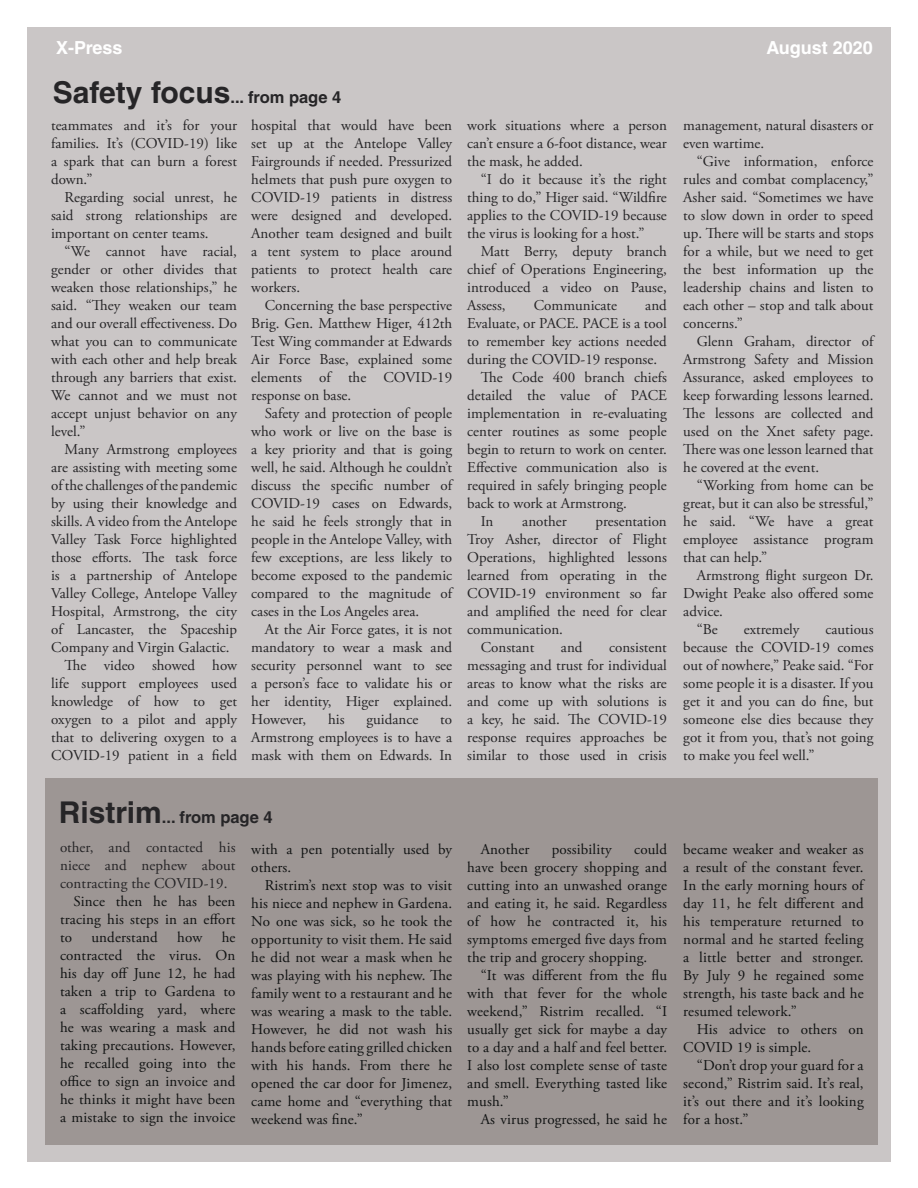
<style>
.page{position:relative;width:918px;height:1188px;background:#fff}
.page>*{position:absolute;margin:0;border:0;box-sizing:border-box;transform-origin:0 0}
.t1{font:700 18px "Helvetica LT Std";color:#fff}
.t2{font:700 16.5px "Helvetica LT Std";color:#262527}
.Normal__Web{font:15px/18px "Adobe Garamond Pro";color:#262527;text-align:justify}
.Normal__Web-2{font:15px/18px "Adobe Garamond Pro";letter-spacing:.01em;color:#111313;text-align:justify}
.s1{font-size:30px}
</style>
<div class="page">
<div style="left:28px;top:27px;width:863px;height:1134px;background:#cac6c6"></div>
<div style="left:45px;top:778px;width:832px;height:367px;background:#9d9694"></div>
<p class="t1" style="left:56px;top:37px;width:68px">X-Press</p>
<p class="t1" style="left:766px;top:37px;width:108px">August 2020</p>
<p class="t2" style="left:53px;top:87px;width:290px"><span class="s1">Safety focus</span>... from page 4</p>
<p class="Normal__Web" style="left:51px;top:117px;width:187px">teammates and it’s for your families. It’s (COVID-19) like a spark that can burn a forest down.”</p>
<p class="Normal__Web" style="left:51px;top:189px;width:187px;text-indent:14px">Regarding social unrest, he said strong relationships are important on center teams.</p>
<p class="Normal__Web" style="left:51px;top:243px;width:187px;text-indent:14px">“We cannot have racial, gender or other divides that weaken those relationships,” he said. “They weaken our team and our overall effectiveness. Do what you can to communicate with each other and help break through any barriers that exist.<br>We cannot and we must not accept unjust behavior on any level.”</p>
<p class="Normal__Web" style="left:51px;top:441px;width:187px;text-indent:14px">Many Armstrong employees are assisting with meeting some of the challenges of the pandemic by using their knowledge and skills. A video from the Antelope Valley Task Force highlighted those efforts. The task force is a partnership of Antelope Valley College, Antelope Valley Hospital, Armstrong, the city of Lancaster, the Spaceship Company and Virgin Galactic.</p>
<p class="Normal__Web" style="left:51px;top:657px;width:187px;text-indent:14px">The video showed how life support employees used knowledge of how to get oxygen to a pilot and apply that to delivering oxygen to a COVID-19 patient in a field</p>
<p class="Normal__Web" style="left:251px;top:117px;width:202px">hospital that would have been set up at the Antelope Valley Fairgrounds if needed. Pressurized helmets that push pure oxygen to COVID-19 patients in distress were designed and developed.<br>Another team designed and built a tent system to place around patients to protect health care workers.</p>
<p class="Normal__Web" style="left:251px;top:297px;width:202px;text-indent:14px">Concerning the base perspective Brig. Gen. Matthew Higer, 412th Test Wing commander at Edwards Air Force Base, explained some elements of the COVID-19 response on base.</p>
<p class="Normal__Web" style="left:251px;top:405px;width:202px;text-indent:14px">Safety and protection of people who work or live on the base is a key priority and that is going well, he said. Although he couldn’t discuss the specific number of COVID-19 cases on Edwards, he said he feels strongly that in people in the Antelope Valley, with few exceptions, are less likely to become exposed to the pandemic compared to the magnitude of cases in the Los Angeles area.</p>
<p class="Normal__Web" style="left:251px;top:621px;width:202px;text-indent:14px">At the Air Force gates, it is not mandatory to wear a mask and security personnel want to see a person’s face to validate his or her identity, Higer explained.<br>However,</p>
<p class="Normal__Web" style="left:467px;top:117px;width:201px">work situations where a person can’t ensure a 6-foot distance, wear the mask, he added.</p>
<p class="Normal__Web" style="left:467px;top:171px;width:201px;text-indent:14px">“I do it because it’s the right thing to do,” Higer said. “Wildfire applies to the COVID-19 because the virus is looking for a host.”</p>
<p class="Normal__Web" style="left:467px;top:243px;width:201px;text-indent:14px">Matt Berry, deputy branch chief of Operations Engineering, introduced a video on Pause, Assess,</p>
<p class="Normal__Web" style="left:683px;top:117px;width:192px">management, natural disasters or even wartime.</p>
<p class="Normal__Web" style="left:683px;top:153px;width:192px;text-indent:14px">“Give information, enforce rules and combat complacency,” Asher said. “Sometimes we have to slow down in order to speed up. There will be starts and stops for a while, but we need to get the best information up the leadership chains and listen to each other – stop and talk about concerns.”</p>
<p class="Normal__Web" style="left:683px;top:333px;width:192px;text-indent:14px">Glenn Graham, director of Armstrong Safety and Mission Assurance, asked employees to keep forwarding lessons learned.<br>The lessons are collected and used on the Xnet safety page.<br>There was one lesson learned that he covered at the event.</p>
<p class="Normal__Web" style="left:683px;top:477px;width:192px;text-indent:14px">“Working from home can be great, but it can also be stressful,” he said. “We have a great employee assistance program that can help.”</p>
<p class="Normal__Web" style="left:683px;top:567px;width:192px;text-indent:14px">Armstrong flight surgeon Dr.<br>Dwight Peake also offered some advice.</p>
<p class="Normal__Web" style="left:697px;top:621px;width:22px">“Be</p>
<p class="Normal__Web" style="left:744px;top:621px;width:57px">extremely</p>
<p class="Normal__Web" style="left:467px;top:297px;width:201px;text-indent:178px">and Evaluate, or PACE. PACE is a tool to remember key actions needed during the COVID-19 response.</p>
<p class="Normal__Web" style="left:467px;top:369px;width:201px;text-indent:14px">The Code 400 branch chiefs detailed the value of PACE implementation in re-evaluating center routines as some people begin to return to work on center.<br>Effective communication also is required in safely bringing people back to work at Armstrong.</p>
<p class="Normal__Web" style="left:481px;top:513px;width:14px">In</p>
<p class="Normal__Web" style="left:522px;top:513px;width:46px">another</p>
<p class="Normal__Web" style="left:534px;top:297px;width:85px">Communicate</p>
<p class="Normal__Web" style="left:467px;top:513px;width:201px;text-indent:128px">presentation Troy Asher, director of Flight Operations, highlighted lessons learned from operating in the COVID-19 environment so far and amplified the need for clear communication.</p>
<p class="Normal__Web" style="left:481px;top:639px;width:55px">Constant</p>
<p class="Normal__Web" style="left:561px;top:639px;width:23px">and</p>
<p class="Normal__Web" style="left:683px;top:621px;width:192px;text-indent:142px">cautious because the COVID-19 comes out of nowhere,” Peake said. “For some people it is a disaster. If you get it and you can do fine, but someone else dies because they got it from you, that’s not going to make you feel well.”</p>
<p class="Normal__Web" style="left:467px;top:639px;width:201px;text-indent:142px">consistent messaging and trust for individual areas to know what the risks are and come up with solutions is a key, he said. The COVID-19 response requires approaches be similar to those used in crisis</p>
<p class="Normal__Web" style="left:328px;top:711px;width:18px">his</p>
<p class="Normal__Web" style="left:367px;top:711px;width:53px">guidance</p>
<p class="Normal__Web" style="left:251px;top:711px;width:202px;text-indent:189px">to Armstrong employees is to have a mask with them on Edwards. In</p>
<p class="t2" style="left:59px;top:807px;width:215px"><span class="s1">Ristrim</span>... from page 4</p>
<p class="Normal__Web" style="left:60px;top:839px;width:177px">other, and contacted his niece and nephew about contracting the COVID-19.</p>
<p class="Normal__Web-2" style="left:60px;top:893px;width:177px;text-indent:14px">Since then he has been tracing his steps in an effort to</p>
<p class="Normal__Web-2" style="left:251px;top:840px;width:202px">with a pen potentially used by others.</p>
<p class="Normal__Web-2" style="left:251px;top:876px;width:202px;text-indent:14px">Ristrim’s next stop was to visit his niece and nephew in Gardena.<br>No one was sick, so he took the opportunity to visit them. He said he did not wear a mask when he was playing with his nephew. The family went to a restaurant and he was wearing a mask to the table.<br>However, he did not wash his hands before eating grilled chicken with his hands. From there he opened the car door for Jimenez, came home and “everything that weekend was fine.”</p>
<p class="Normal__Web-2" style="left:60px;top:929px;width:177px;text-indent:162px">he contracted the virus. On his day off June 12, he had taken a trip to Gardena to a scaffolding yard, where he was wearing a mask and taking precautions. However, he recalled going into the office to sign an invoice and he thinks it might have been a mistake to sign the invoice</p>
<p class="Normal__Web-2" style="left:91px;top:929px;width:68px">understand</p>
<p class="Normal__Web-2" style="left:177px;top:929px;width:27px">how</p>
<p class="Normal__Web-2" style="left:467px;top:841px;width:201px;text-indent:167px">could have been grocery shopping and cutting into an unwashed orange and eating it, he said. Regardless of how he contracted it, his symptoms emerged five days from the trip and grocery shopping.</p>
<p class="Normal__Web-2" style="left:467px;top:967px;width:201px;text-indent:14px">“It was different from the flu with that fever for the whole weekend,” Ristrim recalled. “I usually get sick for maybe a day to a day and a half and feel better.<br>I also lost complete sense of taste and smell. Everything tasted like mush.”</p>
<p class="Normal__Web-2" style="left:481px;top:1111px;width:188px">As virus progressed, he said he</p>
<p class="Normal__Web-2" style="left:481px;top:841px;width:50px">Another</p>
<p class="Normal__Web-2" style="left:552px;top:841px;width:62px">possibility</p>
<p class="Normal__Web-2" style="left:683px;top:841px;width:182px">became weaker and weaker as a result of the constant fever.<br>In the early morning hours of day 11, he felt different and his temperature returned to normal and he started feeling a little better and stronger.<br>By July 9 he regained some strength, his taste back and he resumed telework.”</p>
<p class="Normal__Web-2" style="left:683px;top:1021px;width:182px;text-indent:14px">His advice to others on<br>COVID 19 is simple.</p>
<p class="Normal__Web-2" style="left:683px;top:1057px;width:182px;text-indent:14px">“Don’t drop your guard for a second,” Ristrim said. It’s real, it’s out there and it’s looking for a host.”</p>
</div>
